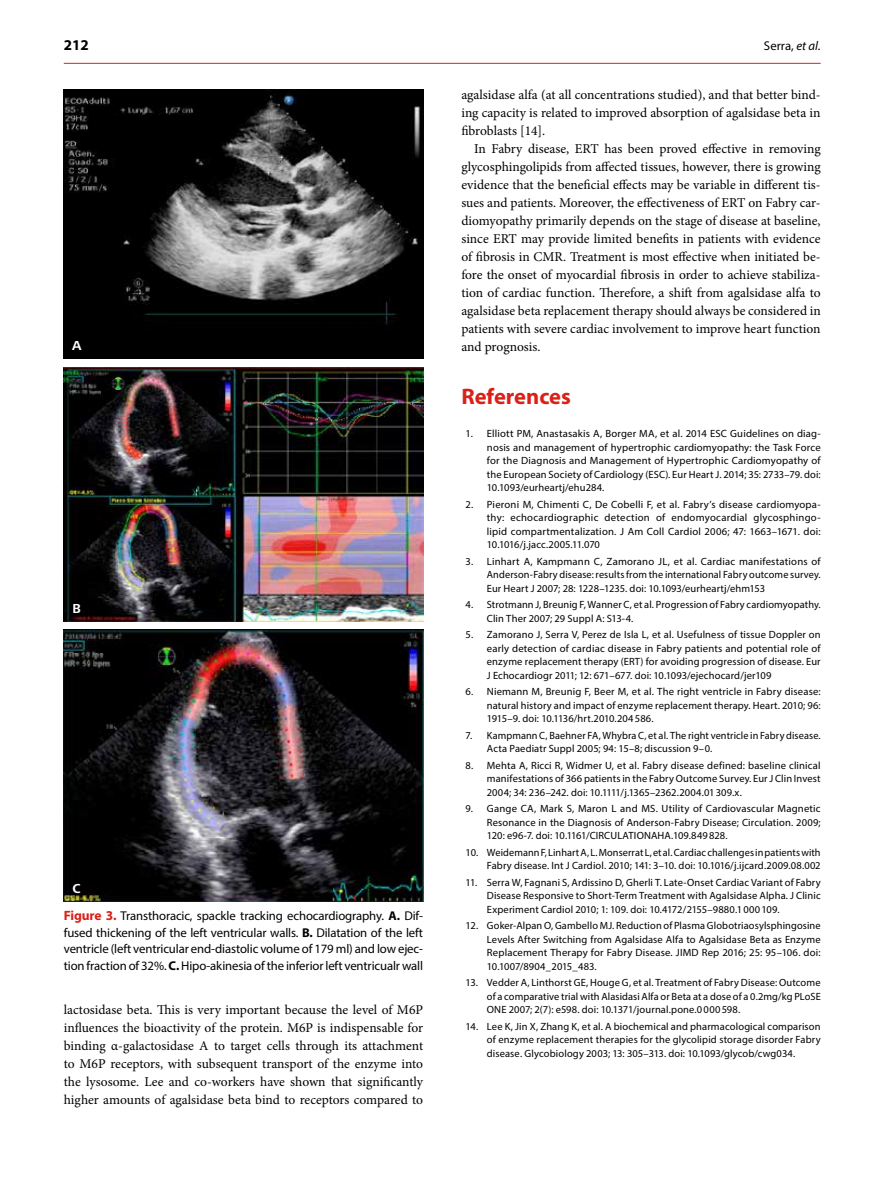
<style>
.page{position:relative;width:893px;height:1191px;background:#fff}
.page>*{position:absolute;margin:0;border:0;box-sizing:border-box;transform-origin:0 0}
.t1{font:700 22.5px "Myriad Pro";color:#da2118}
.t2{font:700 15px "Myriad Pro";color:#000}
.t3{font:13.5px/18px "Minion Pro";letter-spacing:-.005em;color:#000;text-align:justify}
.t4{font:700 13.5px "Frutiger Next LTW1 G";color:#fff}
.t5{font:12.75px/16.5px "Myriad Pro";letter-spacing:-.01em;color:#000;text-align:justify}
.t6{font:10.5px/13.5px "Myriad Pro";letter-spacing:.01em;color:#000;text-align:justify}
.s1{font-style:italic}
.s2{font-weight:700;font-size:13.5px;color:#da2118}
.s3{font-weight:700}
</style>
<div class="page">
<hr style="left:64px;top:63px;width:757px;height:1px;background:#da2118">
<img style="left:64px;top:89px;width:359px;height:270px">
<img style="left:64px;top:367px;width:359px;height:254px">
<img style="left:64px;top:630px;width:359px;height:271px">
<h2 class="t2" style="left:64px;top:35px;width:26px">212</h2>
<p class="t5" style="left:764px;top:37px;width:58px">Serra, <span class="s1">et al.</span></p>
<p class="t4" style="left:72px;top:337px;width:11px">A</p>
<p class="t4" style="left:73px;top:599px;width:10px">B</p>
<p class="t4" style="left:72px;top:879px;width:10px">C</p>
<p class="t5" style="left:64px;top:907px;width:361px"><span class="s2">Figure 3.</span> Transthoracic, spackle tracking echocardiography. <span class="s3">A.</span> Dif‑ fused thickening of the left ventricular walls. <span class="s3">B.</span> Dilatation of the left ventricle (left ventricular end-diastolic volume of 179 ml) and low ejec‑ tion fraction of 32%. <span class="s3">C.</span> Hipo-akinesia of the inferior left ventricualr wall</p>
<p class="t3" style="left:64px;top:1000px;width:361px">lactosidase beta. This is very important because the level of M6P influences the bioactivity of the protein. M6P is indispensable for binding α‑galactosidase A to target cells through its attachment to M6P receptors, with subsequent transport of the enzyme into the lysosome. Lee and co‑workers have shown that significantly higher amounts of agalsidase beta bind to receptors compared to</p>
<p class="t3" style="left:461px;top:86px;width:361px">agalsidase alfa (at all concentrations studied), and that better bind‑ ing capacity is related to improved absorption of agalsidase beta in fibroblasts [14].</p>
<p class="t3" style="left:461px;top:140px;width:361px;text-indent:13px">In Fabry disease, ERT has been proved effective in removing glycosphingolipids from affected tissues, however, there is growing evidence that the beneficial effects may be variable in different tis‑ sues and patients. Moreover, the effectiveness of ERT on Fabry car‑ diomyopathy primarily depends on the stage of disease at baseline, since ERT may provide limited benefits in patients with evidence of fibrosis in CMR. Treatment is most effective when initiated be‑ fore the onset of myocardial fibrosis in order to achieve stabiliza‑ tion of cardiac function. Therefore, a shift from agalsidase alfa to agalsidase beta replacement therapy should always be considered in patients with severe cardiac involvement to improve heart function and prognosis.</p>
<h1 class="t1" style="left:461px;top:381px;width:111px">References</h1>
<p class="t6" style="left:487px;top:427px;width:335px;text-indent:-21px">1. Elliott PM, Anastasakis A, Borger MA, et al. 2014 ESC Guidelines on diag‑ nosis and management of hypertrophic cardiomyopathy: the Task Force for the Diagnosis and Management of Hypertrophic Cardiomyopathy of the European Society of Cardiology (ESC). Eur Heart J. 2014; 35: 2733–79. doi:<br>10.1093/eurheartj/ehu284.</p>
<p class="t6" style="left:487px;top:497px;width:335px;text-indent:-21px">2. Pieroni M, Chimenti C, De Cobelli F, et al. Fabry’s disease cardiomyopa‑ thy: echocardiographic detection of endomyocardial glycosphingo‑ lipid compartmentalization. J Am Coll Cardiol 2006; 47: 1663–1671. doi:<br>10.1016/j.jacc.2005.11.070</p>
<p class="t6" style="left:487px;top:554px;width:335px;text-indent:-21px">3. Linhart A, Kampmann C, Zamorano JL, et al. Cardiac manifestations of Anderson‑Fabry disease: results from the international Fabry outcome survey.<br>Eur Heart J 2007; 28: 1228–1235. doi: 10.1093/eurheartj/ehm153</p>
<p class="t6" style="left:487px;top:598px;width:335px;text-indent:-21px">4. Strotmann J, Breunig F, Wanner C, et al. Progression of Fabry cardiomyopathy.<br>Clin Ther 2007; 29 Suppl A: S13‑4.</p>
<p class="t6" style="left:487px;top:628px;width:335px;text-indent:-21px">5. Zamorano J, Serra V, Perez de Isla L, et al. Usefulness of tissue Doppler on early detection of cardiac disease in Fabry patients and potential role of enzyme replacement therapy (ERT) for avoiding progression of disease. Eur J Echocardiogr 2011; 12: 671–677. doi: 10.1093/ejechocard/jer109</p>
<p class="t6" style="left:487px;top:685px;width:335px;text-indent:-21px">6. Niemann M, Breunig F, Beer M, et al. The right ventricle in Fabry disease: natural history and impact of enzyme replacement therapy. Heart. 2010; 96:<br>1915–9. doi: 10.1136/hrt.2010.204586.</p>
<p class="t6" style="left:487px;top:728px;width:335px;text-indent:-21px">7. Kampmann C, Baehner FA, Whybra C, et al. The right ventricle in Fabry disease.<br>Acta Paediatr Suppl 2005; 94: 15–8; discussion 9–0.</p>
<p class="t6" style="left:487px;top:758px;width:335px;text-indent:-21px">8. Mehta A, Ricci R, Widmer U, et al. Fabry disease defined: baseline clinical manifestations of 366 patients in the Fabry Outcome Survey. Eur J Clin Invest 2004; 34: 236–242. doi: 10.1111/j.1365–2362.2004.01309.x.</p>
<p class="t6" style="left:487px;top:801px;width:335px;text-indent:-21px">9. Gange CA, Mark S, Maron L and MS. Utility of Cardiovascular Magnetic Resonance in the Diagnosis of Anderson‑Fabry Disease; Circulation. 2009; 120: e96‑7. doi: 10.1161/CIRCULATIONAHA.109.849828.</p>
<p class="t6" style="left:466px;top:845px;width:357px;text-align:right">10. Weidemann F, Linhart A, L. Monserrat L, et al. Cardiac challenges in patients with<br>Fabry disease. Int J Cardiol. 2010; 141: 3–10. doi: 10.1016/j.ijcard.2009.08.002</p>
<p class="t6" style="left:487px;top:875px;width:335px;text-indent:-21px">11. Serra W, Fagnani S, Ardissino D, Gherli T. Late‑Onset Cardiac Variant of Fabry Disease Responsive to Short‑Term Treatment with Agalsidase Alpha. J Clinic Experiment Cardiol 2010; 1: 109. doi: 10.4172/2155–9880.1000109.</p>
<p class="t6" style="left:487px;top:918px;width:335px;text-indent:-21px">12. Goker‑Alpan O, Gambello MJ. Reduction of Plasma Globotriaosylsphingosine Levels After Switching from Agalsidase Alfa to Agalsidase Beta as Enzyme Replacement Therapy for Fabry Disease. JIMD Rep 2016; 25: 95–106. doi:<br>10.1007/8904_2015_483.</p>
<p class="t6" style="left:487px;top:975px;width:335px;text-indent:-21px">13. Vedder A, Linthorst GE, Houge G, et al. Treatment of Fabry Disease: Outcome of a comparative trial with Alasidasi Alfa or Beta at a dose of a 0.2mg/kg PLoSE ONE 2007; 2(7): e598. doi: 10.1371/journal.pone.0000598.</p>
<p class="t6" style="left:487px;top:1019px;width:335px;text-indent:-21px">14. Lee K, Jin X, Zhang K, et al. A biochemical and pharmacological comparison of enzyme replacement therapies for the glycolipid storage disorder Fabry disease. Glycobiology 2003; 13: 305–313. doi: 10.1093/glycob/cwg034.</p>
</div>
